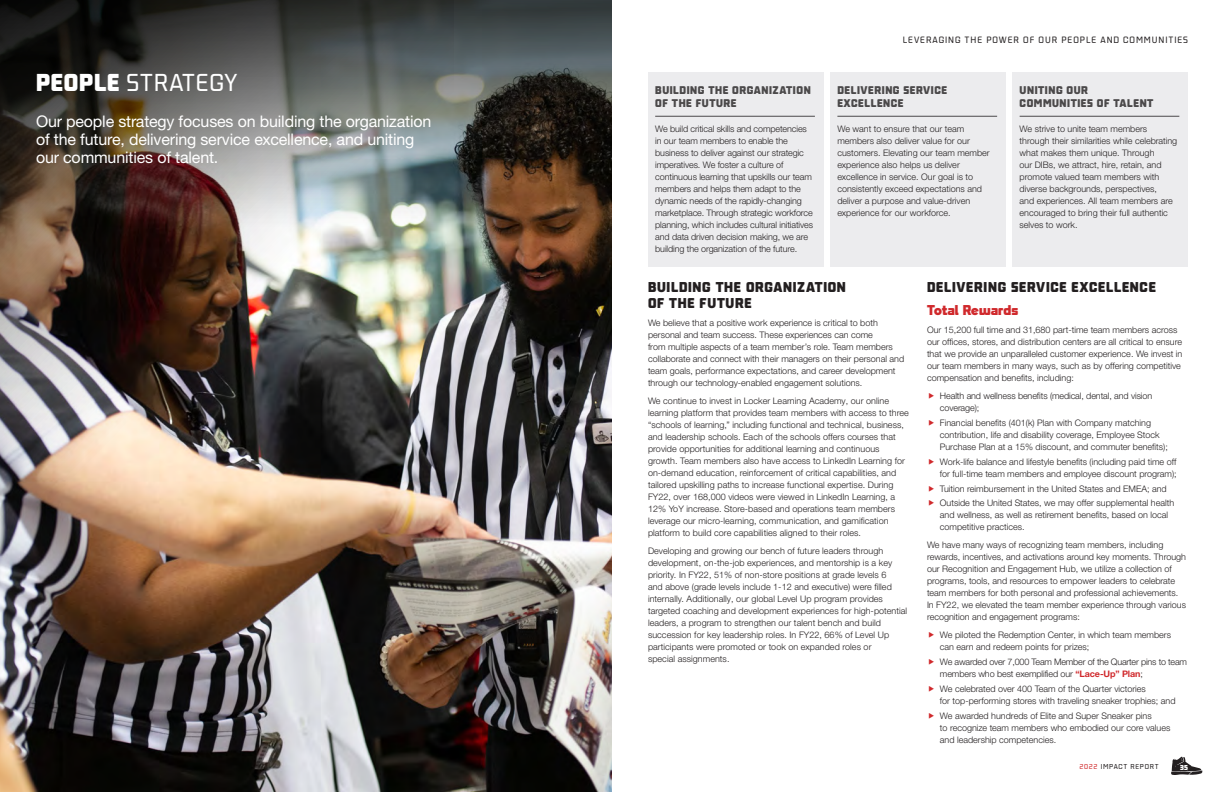
<style>
.page{position:relative;width:1224px;height:792px;background:#fff}
.page>*{position:absolute;margin:0;border:0;box-sizing:border-box;transform-origin:0 0}
.H2_Regular_Head_24pt{font:24px "Foot Locker FL Standard";letter-spacing:.025em;color:#fff}
.H8_Sub_14_18_Hel_Reg{font:16px/18px "Helvetica Neue LTW1 G";letter-spacing:-.01em;color:#fff}
.H3_14pt_FL_Classic_a{font:14px/16px "Foot Locker FL Classic";letter-spacing:.05em;color:#231f20}
.H4_14pt_FL_Classic_u{font:14px "Foot Locker FL Classic";letter-spacing:.01em;color:#d0292c}
.H5_10pt_Hel_Blk_Ston{font:11px/13.2px "Foot Locker FL Classic";letter-spacing:.05em;color:#4b494a}
.Body_Copy{font:300 9px/12px "Helvetica Neue LTW1 G";color:#231f20}
.Body_Copy-2{font:300 9px/12px "Helvetica Neue LTW1 G";letter-spacing:-.02em;color:#231f20}
.Header_Right{font:9px "Foot Locker FL Standard";letter-spacing:.1em;color:#231f20}
.t1{font:7px "Foot Locker FL Standard";letter-spacing:.1em;color:#231f20}
.t2{font:7px "Foot Locker FL Classic";color:#fff}
.s1{font-family:"Foot Locker FL Classic"}
.s2{font-weight:700;color:#d0292c}
.s3{color:#d0292c}
</style>
<div class="page">
<svg style="left:1171px;top:757px;width:31px;height:18px"></svg>
<div style="left:648px;top:72px;width:176px;height:194px;background:#ececee"></div>
<div style="left:830px;top:72px;width:176px;height:194px;background:#ececee"></div>
<div style="left:1012px;top:72px;width:176px;height:194px;background:#ececee"></div>
<img style="left:0;top:227px;width:612px;height:565px">
<svg style="left:454px;top:0;width:158px;height:227px;background:#443e36"></svg>
<img style="left:0;top:0;width:454px;height:540px">
<hr style="left:655px;top:116px;width:160px;height:1px;background:#4b494a">
<hr style="left:837px;top:116px;width:160px;height:1px;background:#4b494a">
<hr style="left:1020px;top:116px;width:159px;height:1px;background:#4b494a">
<p class="H2_Regular_Head_24pt" style="left:36px;top:69px;width:203px"><span class="s1">PEOPLE</span> STRATEGY</p>
<p class="H8_Sub_14_18_Hel_Reg" style="left:36px;top:112px;width:397px">Our people strategy focuses on building the organization of the future, delivering service excellence, and uniting our communities of talent.</p>
<p class="H5_10pt_Hel_Blk_Ston" style="left:655px;top:83px;width:157px">BUILDING THE ORGANIZATION<br>OF THE FUTURE</p>
<p class="Body_Copy" style="left:655px;top:123px;width:160px">We build critical skills and competencies in our team members to enable the business to deliver against our strategic imperatives. We foster a culture of continuous learning that upskills our team members and helps them adapt to the dynamic needs of the rapidly-changing marketplace. Through strategic workforce planning, which includes cultural initiatives and data driven decision making, we are building the organization of the future.</p>
<p class="Header_Right" style="left:903px;top:35px;width:287px">LEVERAGING THE POWER OF OUR PEOPLE AND COMMUNITIES</p>
<p class="H5_10pt_Hel_Blk_Ston" style="left:837px;top:83px;width:111px">DELIVERING SERVICE<br>EXCELLENCE</p>
<p class="Body_Copy" style="left:837px;top:123px;width:154px">We want to ensure that our team members also deliver value for our customers. Elevating our team member experience also helps us deliver excellence in service. Our goal is to consistently exceed expectations and deliver a purpose and value-driven experience for our workforce.</p>
<p class="H5_10pt_Hel_Blk_Ston" style="left:1020px;top:83px;width:135px">UNITING OUR<br>COMMUNITIES OF TALENT</p>
<p class="Body_Copy" style="left:1020px;top:123px;width:159px">We strive to unite team members through their similarities while celebrating what makes them unique. Through<br>our DIBs, we attract, hire, retain, and promote valued team members with diverse backgrounds, perspectives,<br>and experiences. All team members are encouraged to bring their full authentic selves to work.</p>
<p class="H3_14pt_FL_Classic_a" style="left:648px;top:279px;width:199px">BUILDING THE ORGANIZATION<br>OF THE FUTURE</p>
<p class="Body_Copy" style="left:648px;top:317px;width:258px">We believe that a positive work experience is critical to both personal and team success. These experiences can come<br>from multiple aspects of a team member’s role. Team members collaborate and connect with their managers on their personal and team goals, performance expectations, and career development through our technology-enabled engagement solutions.</p>
<p class="Body_Copy" style="left:648px;top:395px;width:262px">We continue to invest in Locker Learning Academy, our online learning platform that provides team members with access to three “schools of learning,” including functional and technical, business, and leadership schools. Each of the schools offers courses that provide opportunities for additional learning and continuous growth. Team members also have access to LinkedIn Learning for on-demand education, reinforcement of critical capabilities, and tailored upskilling paths to increase functional expertise. During FY22, over 168,000 videos were viewed in LinkedIn Learning, a 12% YoY increase. Store-based and operations team members leverage our micro-learning, communication, and gamification platform to build core capabilities aligned to their roles.</p>
<p class="Body_Copy" style="left:648px;top:545px;width:261px">Developing and growing our bench of future leaders through development, on-the-job experiences, and mentorship is a key priority. In FY22, 51% of non-store positions at grade levels 6<br>and above (grade levels include 1-12 and executive) were filled internally. Additionally, our global Level Up program provides targeted coaching and development experiences for high-potential leaders, a program to strengthen our talent bench and build succession for key leadership roles. In FY22, 66% of Level Up participants were promoted or took on expanded roles or<br>special assignments.</p>
<p class="H3_14pt_FL_Classic_a" style="left:927px;top:279px;width:230px">DELIVERING SERVICE EXCELLENCE</p>
<p class="H4_14pt_FL_Classic_u" style="left:927px;top:302px;width:93px">Total Rewards</p>
<p class="Body_Copy" style="left:927px;top:324px;width:257px">Our 15,200 full time and 31,680 part-time team members across our offices, stores, and distribution centers are all critical to ensure that we provide an unparalleled customer experience. We invest in our team members in many ways, such as by offering competitive compensation and benefits, including:</p>
<p class="Body_Copy" style="left:940px;top:390px;width:214px">Health and wellness benefits (medical, dental, and vision coverage);</p>
<p class="Body_Copy" style="left:940px;top:417px;width:229px">Financial benefits (401(k) Plan with Company matching contribution, life and disability coverage, Employee Stock<br>Purchase Plan at a 15% discount, and commuter benefits);</p>
<p class="Body_Copy" style="left:940px;top:455px;width:238px">Work-life balance and lifestyle benefits (including paid time off for full-time team members and employee discount program);</p>
<p class="Body_Copy" style="left:940px;top:482px;width:228px">Tuition reimbursement in the United States and EMEA; and</p>
<p class="Body_Copy" style="left:940px;top:497px;width:236px">Outside the United States, we may offer supplemental health and wellness, as well as retirement benefits, based on local competitive practices.</p>
<p class="Body_Copy" style="left:927px;top:539px;width:261px">We have many ways of recognizing team members, including rewards, incentives, and activations around key moments. Through our Recognition and Engagement Hub, we utilize a collection of programs, tools, and resources to empower leaders to celebrate team members for both personal and professional achievements.<br>In FY22, we elevated the team member experience through various recognition and engagement programs:</p>
<p class="Body_Copy" style="left:940px;top:629px;width:233px">We piloted the Redemption Center, in which team members can earn and redeem points for prizes;</p>
<p class="Body_Copy-2" style="left:940px;top:656px;width:249px">We awarded over 7,000 Team Member of the Quarter pins to team members who best exemplified our <span class="s2">“Lace-Up” Plan</span>;</p>
<p class="Body_Copy" style="left:940px;top:683px;width:237px">We celebrated over 400 Team of the Quarter victories<br>for top-performing stores with traveling sneaker trophies; and</p>
<p class="Body_Copy" style="left:940px;top:710px;width:232px">We awarded hundreds of Elite and Super Sneaker pins<br>to recognize team members who embodied our core values and leadership competencies.</p>
<p class="t1" style="left:1079px;top:763px;width:81px"><span class="s3">2022</span> IMPACT REPORT</p>
<p class="t2" style="left:1180px;top:763px;width:9px">35</p>
</div>
